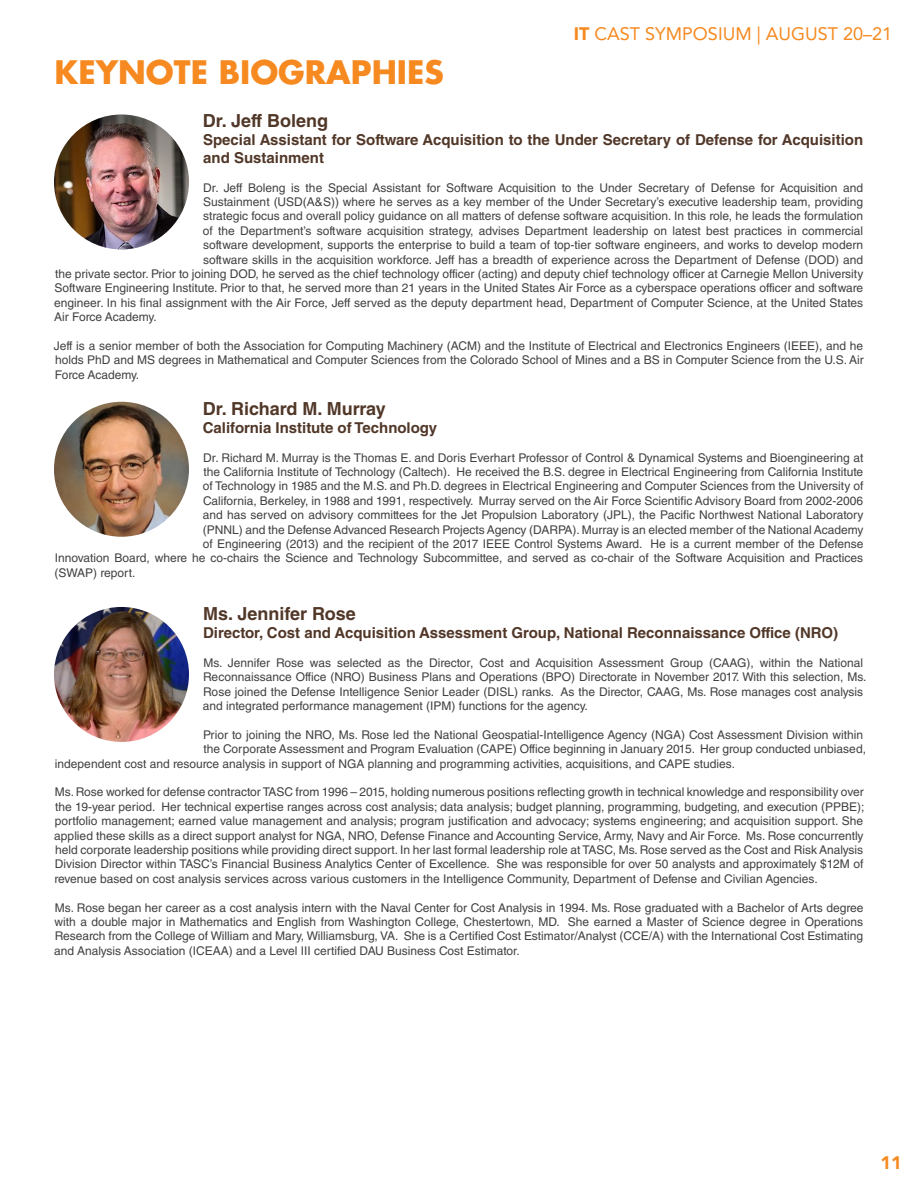
<style>
.page{position:relative;width:918px;height:1188px;background:#fff}
.page>*{position:absolute;margin:0;border:0;box-sizing:border-box;transform-origin:0 0}
.t1{font:700 31.5px "Futura Std";color:#f6891f}
.t2{font:700 18px "Helvetica LT Std";color:#513728}
.t3{font:18px "Avenir LT Std";color:#f6891f}
.t4{font:900 18px "Avenir LT Std";color:#f6891f}
.t5{font:700 15px/18px "Helvetica LT Std";color:#513728}
.t6{font:12px/14.4px "Helvetica LT Std";color:#414042;text-align:justify}
.s1{font-weight:900}
</style>
<div class="page">
<img style="left:54px;top:607px;width:135px;height:135px;border-radius:68px">
<img style="left:54px;top:402px;width:135px;height:135px;border-radius:67px">
<img style="left:54px;top:114px;width:135px;height:135px;border-radius:68px">
<h2 class="t3" style="left:574px;top:23px;width:320px"><span class="s1">IT</span> CAST SYMPOSIUM | AUGUST 20–21</h2>
<h1 class="t1" style="left:55px;top:51px;width:391px">KEYNOTE BIOGRAPHIES</h1>
<h2 class="t2" style="left:203px;top:110px;width:127px">Dr. Jeff Boleng</h2>
<p class="t5" style="left:203px;top:130px;width:662px">Special Assistant for Software Acquisition to the Under Secretary of Defense for Acquisition and Sustainment</p>
<p class="t6" style="left:203px;top:180px;width:661px">Dr. Jeff Boleng is the Special Assistant for Software Acquisition to the Under Secretary of Defense for Acquisition and</p>
<p class="t6" style="left:203px;top:195px;width:662px">Sustainment (USD(A&amp;S)) where he serves as a key member of the Under Secretary’s executive leadership team, providing</p>
<p class="t6" style="left:203px;top:209px;width:662px">strategic focus and overall policy guidance on all matters of defense software acquisition. In this role, he leads the formulation</p>
<p class="t6" style="left:203px;top:223px;width:662px">of the Department’s software acquisition strategy, advises Department leadership on latest best practices in commercial</p>
<p class="t6" style="left:203px;top:238px;width:662px">software development, supports the enterprise to build a team of top-tier software engineers, and works to develop modern</p>
<p class="t6" style="left:203px;top:252px;width:662px">software skills in the acquisition workforce. Jeff has a breadth of experience across the Department of Defense (DOD) and</p>
<p class="t6" style="left:55px;top:267px;width:810px">the private sector. Prior to joining DOD, he served as the chief technology officer (acting) and deputy chief technology officer at Carnegie Mellon University</p>
<p class="t6" style="left:55px;top:281px;width:810px">Software Engineering Institute. Prior to that, he served more than 21 years in the United States Air Force as a cyberspace operations officer and software</p>
<p class="t6" style="left:54px;top:295px;width:811px">engineer. In his final assignment with the Air Force, Jeff served as the deputy department head, Department of Computer Science, at the United States</p>
<p class="t6" style="left:54px;top:310px;width:104px">Air Force Academy.</p>
<p class="t6" style="left:54px;top:339px;width:811px">Jeff is a senior member of both the Association for Computing Machinery (ACM) and the Institute of Electrical and Electronics Engineers (IEEE), and he holds PhD and MS degrees in Mathematical and Computer Sciences from the Colorado School of Mines and a BS in Computer Science from the U.S. Air Force Academy.</p>
<h2 class="t2" style="left:203px;top:398px;width:184px">Dr. Richard M. Murray</h2>
<p class="t5" style="left:203px;top:418px;width:236px">California Institute of Technology</p>
<p class="t6" style="left:203px;top:450px;width:662px">Dr. Richard M. Murray is the Thomas E. and Doris Everhart Professor of Control &amp; Dynamical Systems and Bioengineering at</p>
<p class="t6" style="left:204px;top:465px;width:661px">the California Institute of Technology (Caltech). He received the B.S. degree in Electrical Engineering from California Institute</p>
<p class="t6" style="left:203px;top:479px;width:662px">of Technology in 1985 and the M.S. and Ph.D. degrees in Electrical Engineering and Computer Sciences from the University of</p>
<p class="t6" style="left:203px;top:493px;width:662px">California, Berkeley, in 1988 and 1991, respectively. Murray served on the Air Force Scientific Advisory Board from 2002-2006</p>
<p class="t6" style="left:203px;top:508px;width:662px">and has served on advisory committees for the Jet Propulsion Laboratory (JPL), the Pacific Northwest National Laboratory</p>
<p class="t6" style="left:203px;top:522px;width:662px">(PNNL) and the Defense Advanced Research Projects Agency (DARPA). Murray is an elected member of the National Academy</p>
<p class="t6" style="left:203px;top:537px;width:662px">of Engineering (2013) and the recipient of the 2017 IEEE Control Systems Award. He is a current member of the Defense</p>
<p class="t6" style="left:55px;top:551px;width:810px">Innovation Board, where he co-chairs the Science and Technology Subcommittee, and served as co-chair of the Software Acquisition and Practices</p>
<p class="t6" style="left:54px;top:565px;width:82px">(SWAP) report.</p>
<h2 class="t2" style="left:203px;top:603px;width:154px">Ms. Jennifer Rose</h2>
<p class="t5" style="left:203px;top:624px;width:636px">Director, Cost and Acquisition Assessment Group, National Reconnaissance Office (NRO)</p>
<p class="t6" style="left:203px;top:655px;width:665px;text-align:left">Ms. Jennifer Rose was selected as the Director, Cost and Acquisition Assessment Group (CAAG), within the National Reconnaissance Office (NRO) Business Plans and Operations (BPO) Directorate in November 2017. With this selection, Ms.<br>Rose joined the Defense Intelligence Senior Leader (DISL) ranks. As the Director, CAAG, Ms. Rose manages cost analysis and integrated performance management (IPM) functions for the agency.</p>
<p class="t6" style="left:203px;top:727px;width:661px">Prior to joining the NRO, Ms. Rose led the National Geospatial-Intelligence Agency (NGA) Cost Assessment Division within</p>
<p class="t6" style="left:204px;top:742px;width:664px">the Corporate Assessment and Program Evaluation (CAPE) Office beginning in January 2015. Her group conducted unbiased,</p>
<p class="t6" style="left:55px;top:756px;width:682px">independent cost and resource analysis in support of NGA planning and programming activities, acquisitions, and CAPE studies.</p>
<p class="t6" style="left:54px;top:785px;width:812px">Ms. Rose worked for defense contractor TASC from 1996 – 2015, holding numerous positions reflecting growth in technical knowledge and responsibility over the 19-year period. Her technical expertise ranges across cost analysis; data analysis; budget planning, programming, budgeting, and execution (PPBE); portfolio management; earned value management and analysis; program justification and advocacy; systems engineering; and acquisition support. She applied these skills as a direct support analyst for NGA, NRO, Defense Finance and Accounting Service, Army, Navy and Air Force. Ms. Rose concurrently held corporate leadership positions while providing direct support. In her last formal leadership role at TASC, Ms. Rose served as the Cost and Risk Analysis Division Director within TASC’s Financial Business Analytics Center of Excellence. She was responsible for over 50 analysts and approximately $12M of revenue based on cost analysis services across various customers in the Intelligence Community, Department of Defense and Civilian Agencies.</p>
<p class="t6" style="left:54px;top:900px;width:811px">Ms. Rose began her career as a cost analysis intern with the Naval Center for Cost Analysis in 1994. Ms. Rose graduated with a Bachelor of Arts degree with a double major in Mathematics and English from Washington College, Chestertown, MD. She earned a Master of Science degree in Operations Research from the College of William and Mary, Williamsburg, VA. She is a Certified Cost Estimator/Analyst (CCE/A) with the International Cost Estimating and Analysis Association (ICEAA) and a Level III certified DAU Business Cost Estimator.</p>
<h2 class="t4" style="left:880px;top:1152px;width:23px">11</h2>
</div>
